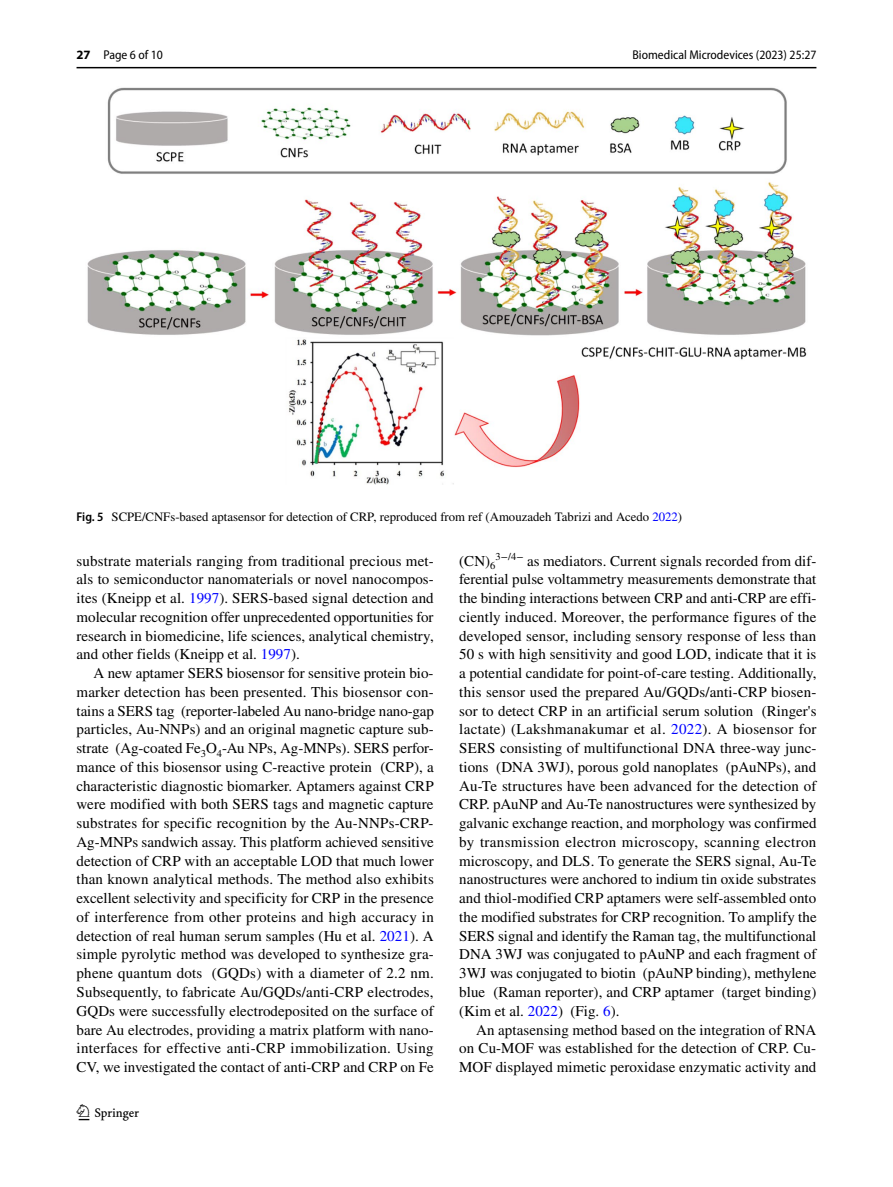
<style>
.page{position:relative;width:893px;height:1187px;background:#fff}
.page>*{position:absolute;margin:0;border:0;box-sizing:border-box;transform-origin:0 0}
.t1{font:22.5px "Springnew Regular 2";color:#000}
.t2{font:15px/18.8px "STIX";letter-spacing:.005em;color:#000;text-align:justify}
.t3{font:12.75px "STIX";color:#000}
.t4{font:semi-condensed 12.75px "Myriad Pro";color:#000}
.s1{font-weight:700;font-stretch:normal}
.s2{font-family:"Myriad Pro";font-weight:600;font-stretch:semi-condensed}
.s3{color:#00f}
</style>
<div class="page">
<hr style="left:77px;top:67px;width:739px;height:1px;background:#000">
<img style="left:87px;top:87px;width:720px;height:398px">
<p class="t4" style="left:77px;top:48px;width:88px"><span class="s1">27</span> Page 6 of 10</p>
<p class="t4" style="left:633px;top:48px;width:185px">Biomedical Microdevices (2023) 25:27</p>
<p class="t3" style="left:77px;top:508px;width:607px"><span class="s2">Fig. 5</span> SCPE/CNFs-based aptasensor for detection of CRP, reproduced from ref (Amouzadeh Tabrizi and Acedo <span class="s3">2022</span>)</p>
<p class="t2" style="left:77px;top:552px;width:359px">substrate materials ranging from traditional precious met&shy;als to semiconductor nanomaterials or novel nanocompos&shy;ites (Kneipp et al. <span class="s3">1997</span>). SERS-based signal detection and molecular recognition offer unprecedented opportunities for research in biomedicine, life sciences, analytical chemistry, and other fields (Kneipp et al. <span class="s3">1997</span>).</p>
<p class="t2" style="left:77px;top:664px;width:359px;text-indent:17px">A new aptamer SERS biosensor for sensitive protein bio&shy;marker detection has been presented. This biosensor con&shy;tains a SERS tag (reporter-labeled Au nano-bridge nano-gap particles, Au-NNPs) and an original magnetic capture sub&shy;strate (Ag-coated Fe<sub>3</sub>O<sub>4</sub>-Au NPs, Ag-MNPs). SERS perfor&shy;mance of this biosensor using C-reactive protein (CRP), a characteristic diagnostic biomarker. Aptamers against CRP were modified with both SERS tags and magnetic capture substrates for specific recognition by the Au-NNPs-CRP-Ag-MNPs sandwich assay. This platform achieved sensitive detection of CRP with an acceptable LOD that much lower than known analytical methods. The method also exhibits excellent selectivity and specificity for CRP in the presence of interference from other proteins and high accuracy in detection of real human serum samples (Hu et al. <span class="s3">2021</span>). A simple pyrolytic method was developed to synthesize gra&shy;phene quantum dots (GQDs) with a diameter of 2.2 nm.<br>Subsequently, to fabricate Au/GQDs/anti-CRP electrodes, GQDs were successfully electrodeposited on the surface of bare Au electrodes, providing a matrix platform with nano&shy;interfaces for effective anti-CRP immobilization. Using CV, we investigated the contact of anti-CRP and CRP on Fe</p>
<h1 class="t1" style="left:79px;top:1104px;width:62px">1 3</h1>
<p class="t2" style="left:459px;top:552px;width:359px">(CN)<sub>6</sub><sup>3−/4−</sup> as mediators. Current signals recorded from dif&shy;ferential pulse voltammetry measurements demonstrate that the binding interactions between CRP and anti-CRP are effi&shy;ciently induced. Moreover, the performance figures of the developed sensor, including sensory response of less than 50 s with high sensitivity and good LOD, indicate that it is a potential candidate for point-of-care testing. Additionally, this sensor used the prepared Au/GQDs/anti-CRP biosen&shy;sor to detect CRP in an artificial serum solution (Ringer's lactate) (Lakshmanakumar et al. <span class="s3">2022</span>). A biosensor for SERS consisting of multifunctional DNA three-way junc&shy;tions (DNA 3WJ), porous gold nanoplates (pAuNPs), and Au-Te structures have been advanced for the detection of CRP. pAuNP and Au-Te nanostructures were synthesized by galvanic exchange reaction, and morphology was confirmed by transmission electron microscopy, scanning electron microscopy, and DLS. To generate the SERS signal, Au-Te nanostructures were anchored to indium tin oxide substrates and thiol-modified CRP aptamers were self-assembled onto the modified substrates for CRP recognition. To amplify the SERS signal and identify the Raman tag, the multifunctional DNA 3WJ was conjugated to pAuNP and each fragment of 3WJ was conjugated to biotin (pAuNP binding), methylene blue (Raman reporter), and CRP aptamer (target binding) (Kim et al. <span class="s3">2022</span>) (Fig. <span class="s3">6</span>).</p>
<p class="t2" style="left:459px;top:1021px;width:359px;text-indent:17px">An aptasensing method based on the integration of RNA on Cu-MOF was established for the detection of CRP. Cu-MOF displayed mimetic peroxidase enzymatic activity and</p>
</div>
